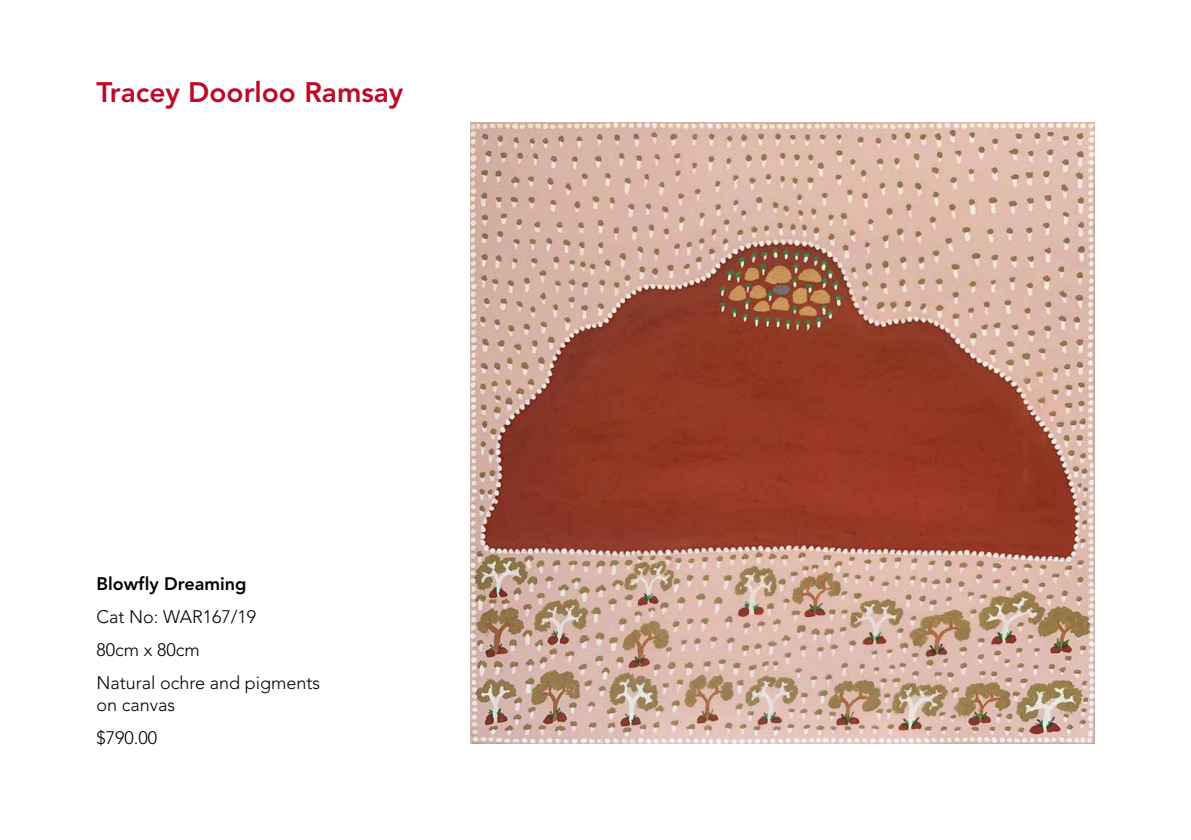
<style>
.page{position:relative;width:1191px;height:840px;background:#fff}
.page>*{position:absolute;margin:0;border:0;box-sizing:border-box;transform-origin:0 0}
.t1{font:800 28px "Avenir";color:#bd0a26}
.t2{font:300 18px/33px "Avenir";color:#000}
.t3{font:800 18px "Avenir";color:#000}
</style>
<div class="page">
<img style="left:471px;top:122px;width:623px;height:621px">
<h1 class="t1" style="left:96px;top:76px;width:308px">Tracey Doorloo Ramsay</h1>
<p class="t3" style="left:96px;top:572px;width:152px">Blowfly Dreaming</p>
<p class="t2" style="left:96px;top:600px;width:225px">Cat No: WAR167/19<br>80cm x 80cm<br>Natural ochre and pigments</p>
<p class="t2" style="left:96px;top:687px;width:80px">on canvas $790.00</p>
</div>
